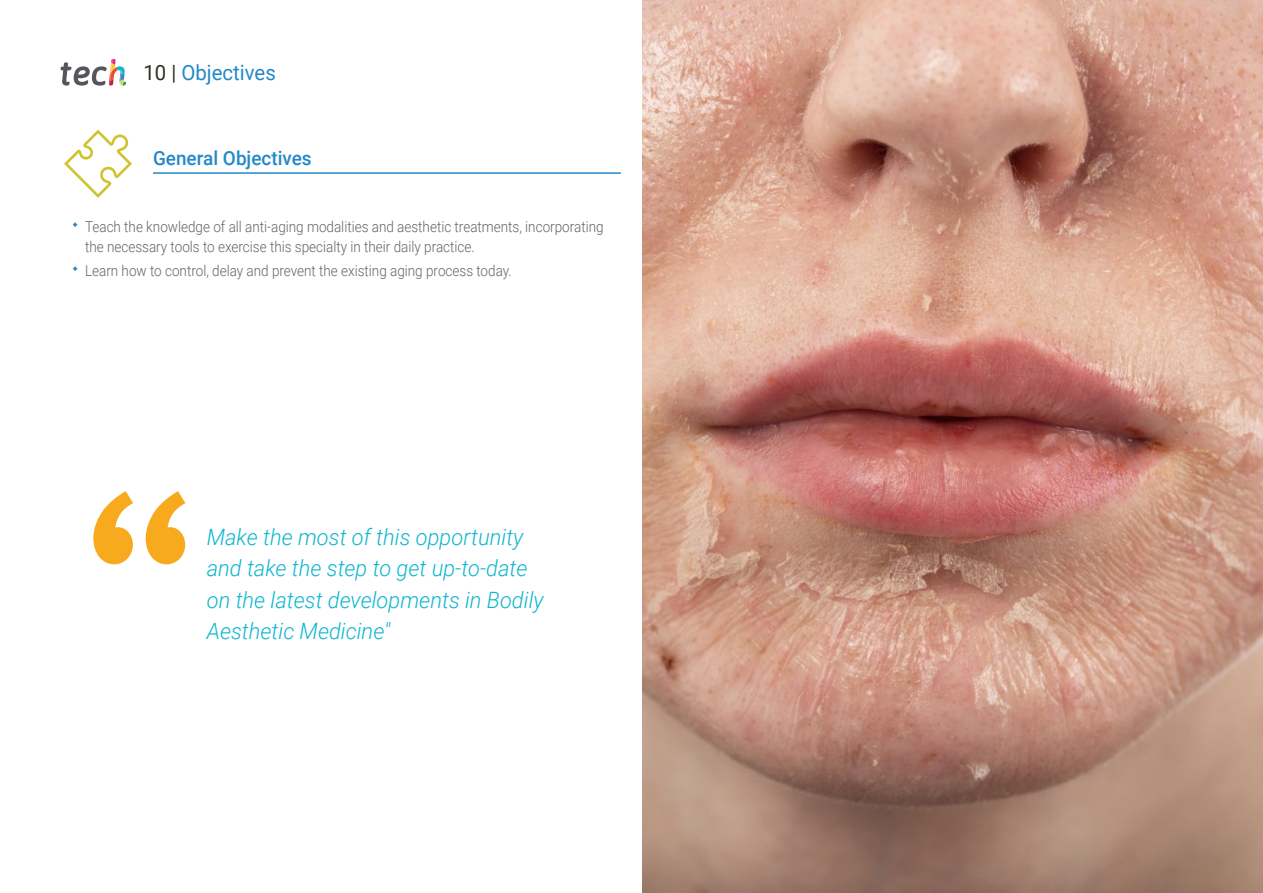
<style>
.page{position:relative;width:1263px;height:893px;background:#fff}
.page>*{position:absolute;margin:0;border:0;box-sizing:border-box;transform-origin:0 0}
.t1{font:italic 300 22.5px/31.5px "Roboto";color:#0fb6cf}
.t2{font:21px "Roboto";color:#2488c9}
.t3{font:500 19.5px "Roboto";color:#2488c9}
.t4{font:300 15px/19.5px "Roboto";color:#61646a;scale:.9 1}
.s1{color:#312e20}
</style>
<div class="page">
<hr style="left:153px;top:173px;width:468px;height:1px;background:#2488c9">
<svg style="left:64px;top:130px;width:68px;height:68px"></svg>
<svg style="left:93px;top:491px;width:92px;height:73px"></svg>
<svg style="left:61px;top:59px;width:65px;height:27px"></svg>
<img style="left:642px;top:0;width:621px;height:893px">
<h2 class="t2" style="left:144px;top:57px;width:134px"><span class="s1">10 |</span> Objectives</h2>
<h3 class="t3" style="left:153px;top:144px;width:160px">General Objectives</h3>
<p class="t4" style="left:85px;top:217px;width:578px">Teach the knowledge of all anti-aging modalities and aesthetic treatments, incorporating the necessary tools to exercise this specialty in their daily practice.</p>
<p class="t4" style="left:85px;top:260px;width:476px">Learn how to control, delay and prevent the existing aging process today.</p>
<h1 class="t1" style="left:207px;top:520px;width:338px">Make the most of this opportunity and take the step to get up-to-date on the latest developments in Bodily<br>Aesthetic Medicine"</h1>
</div>
